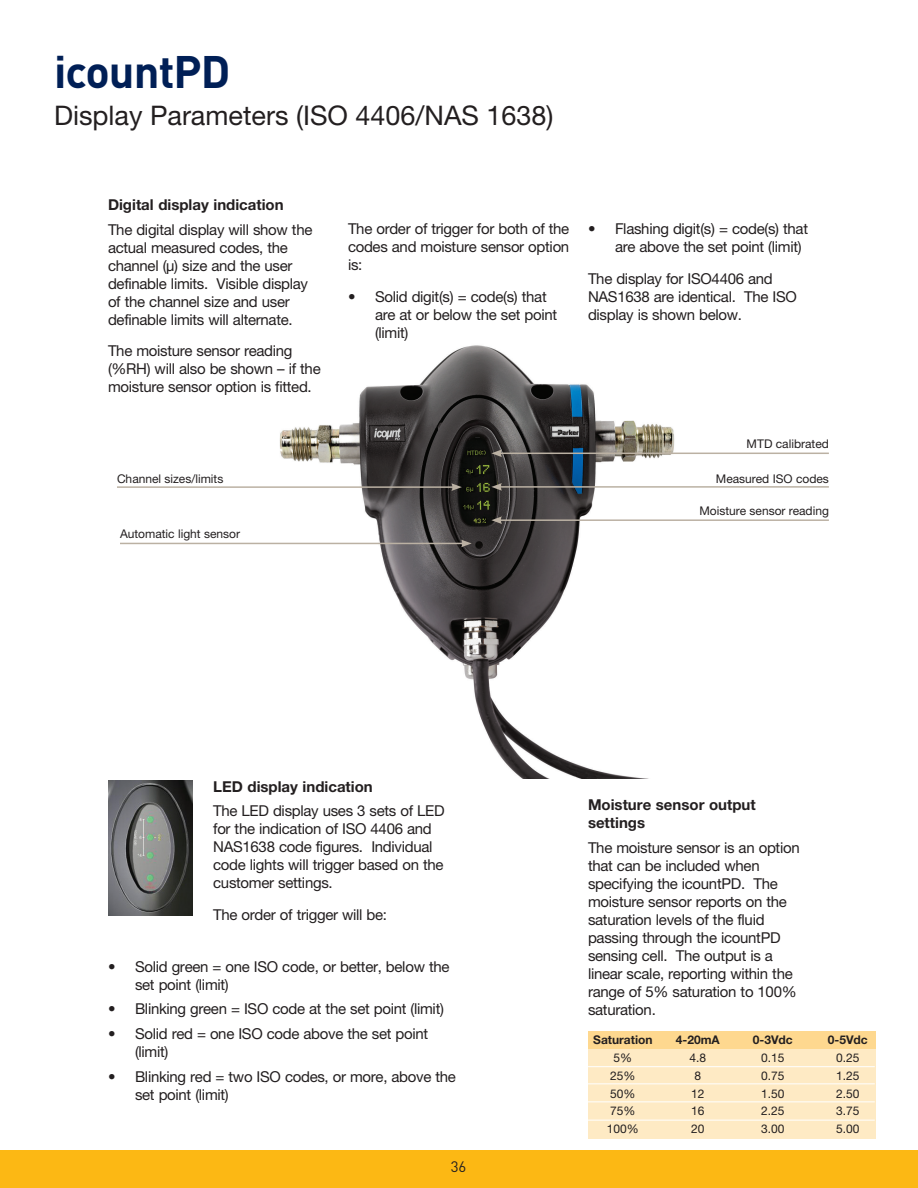
<style>
.page{position:relative;width:918px;height:1188px;background:#fff}
.page>*{position:absolute;margin:0;border:0;box-sizing:border-box;transform-origin:0 0}
.t1{font:700 45px "DINOT";letter-spacing:-.02em;color:#001f56}
.t2{font:27px "Helvetica Neue LT Std";color:#231f20}
.t3{font:15px/18px "Helvetica Neue LT Std";letter-spacing:-.02em;color:#231f20}
.t4{font:700 15px/18px "Helvetica Neue LT Std";color:#231f20}
.t5{font:15px "DINOT";color:#231f20}
.t6{font:12px "Helvetica Neue LT Std";color:#231f20}
.t7{font:700 12px "Helvetica Neue LT Std";color:#231f20}
</style>
<div class="page">
<div style="left:0;top:1150px;width:918px;height:38px;background:#fcb814"></div>
<img style="left:168px;top:345px;width:609px;height:434px">
<div style="left:588px;top:1031px;width:287px;height:107px;background:#feeac4"></div>
<div style="left:588px;top:1031px;width:287px;height:17px;background:#fed88f"></div>
<hr style="left:588px;top:1120px;width:287px;height:1px;background:#fff">
<hr style="left:588px;top:1101px;width:287px;height:1px;background:#fff">
<hr style="left:588px;top:1066px;width:287px;height:1px;background:#fff">
<hr style="left:588px;top:1083px;width:287px;height:1px;background:#fff">
<hr style="left:500px;top:453px;width:329px;height:1px;background:#bbb1a3">
<svg style="left:491px;top:449px;width:11px;height:8px"></svg>
<hr style="left:500px;top:486px;width:329px;height:2px;background:#bbb1a3">
<svg style="left:491px;top:483px;width:11px;height:8px"></svg>
<hr style="left:500px;top:519px;width:329px;height:2px;background:#bbb1a3">
<svg style="left:491px;top:516px;width:11px;height:8px"></svg>
<hr style="left:120px;top:543px;width:343px;height:1px;background:#bbb1a3">
<svg style="left:461px;top:540px;width:11px;height:7px"></svg>
<hr style="left:117px;top:486px;width:337px;height:2px;background:#bbb1a3">
<svg style="left:451px;top:483px;width:11px;height:8px"></svg>
<img style="left:108px;top:781px;width:85px;height:135px">
<h1 class="t1" style="left:54px;top:42px;width:178px">icountPD</h1>
<h2 class="t2" style="left:54px;top:99px;width:501px">Display Parameters (ISO 4406/NAS 1638)</h2>
<p class="t4" style="left:108px;top:196px;width:177px">Digital display indication</p>
<p class="t3" style="left:108px;top:220px;width:206px">The digital display will show the actual measured codes, the channel (µ) size and the user definable limits. Visible display of the channel size and user definable limits will alternate.</p>
<p class="t3" style="left:108px;top:342px;width:214px">The moisture sensor reading (%RH) will also be shown – if the moisture sensor option is fitted.</p>
<p class="t6" style="left:117px;top:471px;width:108px">Channel sizes/limits</p>
<p class="t6" style="left:120px;top:527px;width:122px">Automatic light sensor</p>
<p class="t3" style="left:348px;top:220px;width:223px;text-align:justify">The order of trigger for both of the codes and moisture sensor option is:</p>
<p class="t3" style="left:375px;top:287px;width:184px;text-indent:-27px">• Solid digit(s) = code(s) that are at or below the set point (limit)</p>
<p class="t3" style="left:615px;top:220px;width:195px;text-indent:-27px">• Flashing digit(s) = code(s) that are above the set point (limit)</p>
<p class="t3" style="left:588px;top:269px;width:210px">The display for ISO4406 and<br>NAS1638 are identical. The ISO display is shown below.</p>
<p class="t6" style="left:747px;top:437px;width:84px">MTD calibrated</p>
<p class="t6" style="left:716px;top:471px;width:114px">Measured ISO codes</p>
<p class="t6" style="left:700px;top:504px;width:131px">Moisture sensor reading</p>
<p class="t4" style="left:213px;top:777px;width:161px">LED display indication</p>
<p class="t3" style="left:213px;top:802px;width:233px">The LED display uses 3 sets of LED for the indication of ISO 4406 and<br>NAS1638 code figures. Individual code lights will trigger based on the customer settings.</p>
<p class="t3" style="left:213px;top:905px;width:175px">The order of trigger will be:</p>
<p class="t3" style="left:135px;top:957px;width:316px;text-indent:-27px">• Solid green = one ISO code, or better, below the set point (limit)</p>
<p class="t3" style="left:108px;top:1000px;width:337px">• Blinking green = ISO code at the set point (limit)</p>
<p class="t3" style="left:135px;top:1025px;width:295px;text-indent:-27px">• Solid red = one ISO code above the set point (limit)</p>
<p class="t3" style="left:135px;top:1067px;width:322px;text-indent:-27px">• Blinking red = two ISO codes, or more, above the set point (limit)</p>
<p class="t5" style="left:451px;top:1156px;width:17px">36</p>
<p class="t4" style="left:588px;top:796px;width:169px">Moisture sensor output settings</p>
<p class="t3" style="left:588px;top:838px;width:213px">The moisture sensor is an option that can be included when specifying the icountPD. The moisture sensor reports on the saturation levels of the fluid passing through the icountPD sensing cell. The output is a linear scale, reporting within the range of 5% saturation to 100% saturation.</p>
<p class="t7" style="left:593px;top:1033px;width:61px">Saturation</p>
<p class="t7" style="left:676px;top:1033px;width:45px">4-20mA</p>
<p class="t7" style="left:753px;top:1033px;width:42px">0-3Vdc</p>
<p class="t7" style="left:828px;top:1033px;width:42px">0-5Vdc</p>
<p class="t6" style="left:614px;top:1051px;width:20px">5%</p>
<p class="t6" style="left:690px;top:1051px;width:18px">4.8</p>
<p class="t6" style="left:761px;top:1051px;width:25px">0.15</p>
<p class="t6" style="left:836px;top:1051px;width:25px">0.25</p>
<p class="t6" style="left:610px;top:1068px;width:27px">25%</p>
<p class="t6" style="left:695px;top:1068px;width:8px">8</p>
<p class="t6" style="left:761px;top:1068px;width:25px">0.75</p>
<p class="t6" style="left:836px;top:1068px;width:25px">1.25</p>
<p class="t6" style="left:610px;top:1086px;width:27px">50%</p>
<p class="t6" style="left:691px;top:1086px;width:15px">12</p>
<p class="t6" style="left:761px;top:1086px;width:25px">1.50</p>
<p class="t6" style="left:836px;top:1086px;width:25px">2.50</p>
<p class="t6" style="left:610px;top:1104px;width:27px">75%</p>
<p class="t6" style="left:691px;top:1104px;width:15px">16</p>
<p class="t6" style="left:761px;top:1104px;width:25px">2.25</p>
<p class="t6" style="left:836px;top:1104px;width:25px">3.75</p>
<p class="t6" style="left:607px;top:1122px;width:34px">100%</p>
<p class="t6" style="left:691px;top:1122px;width:15px">20</p>
<p class="t6" style="left:761px;top:1122px;width:25px">3.00</p>
<p class="t6" style="left:836px;top:1122px;width:25px">5.00</p>
</div>
